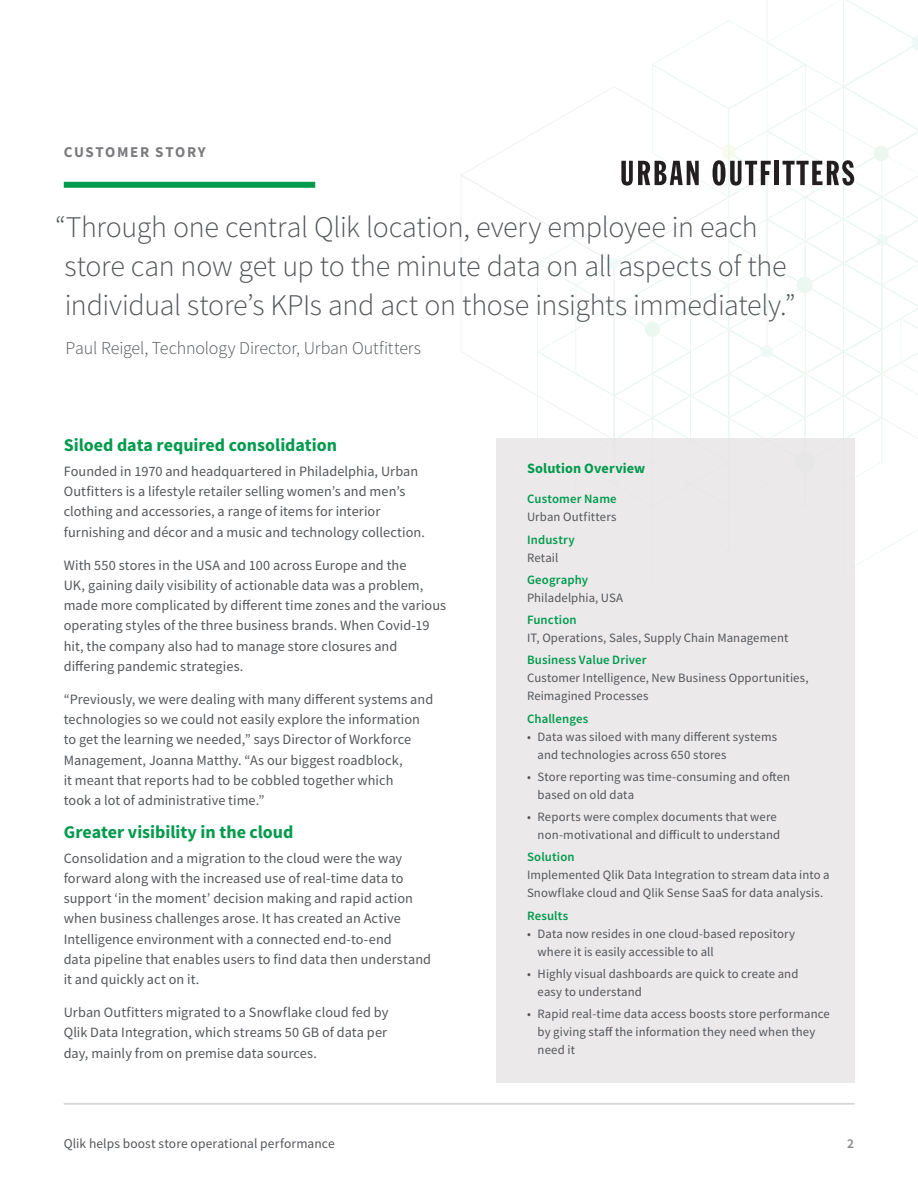
<style>
.page{position:relative;width:918px;height:1188px;background:#fff}
.page>*{position:absolute;margin:0;border:0;box-sizing:border-box;transform-origin:0 0}
.t1{font:300 30px/39px "Source Sans Pro";letter-spacing:-.01em;color:#53565a}
.Text_Sub_Heading{font:700 18px "Source Sans Pro";color:#009a4c}
.Quote_attribute{font:300 18px "Source Sans Pro";letter-spacing:-.01em;color:#53565a}
.Content_Type{font:700 15px "Source Sans Pro";letter-spacing:.11em;color:#7a797d}
.Body_copy{font:14.25px/20.2px "Source Sans Pro";letter-spacing:.005em;color:#53565a}
.Sidebar_-_Heading{font:700 14.25px "Source Sans Pro";letter-spacing:.01em;color:#009a4c}
.Footnote{font:13.5px "Source Sans Pro";letter-spacing:.01em;color:#53565a}
.t2{font:600 13.5px "Source Sans Pro";color:#89878b}
.Sidebar_-_Body_copy{font:12.75px/18px "Source Sans Pro";letter-spacing:.01em;color:#53565a}
.Sidebar_-_Subheading{font:12.75px/18px "Source Sans Pro";letter-spacing:.01em;color:#53565a}
.Sidebar_-_Subheading-2{font:600 12.75px/18px "Source Sans Pro";letter-spacing:.01em;color:#009a4c}
.s1{font-weight:400;color:#53565a}
.s2{font-weight:600;color:#009a4c}
</style>
<div class="page">
<div style="left:496px;top:438px;width:358px;height:644px;background:#e7e4e5"></div>
<hr style="left:64px;top:1103px;width:790px;height:1px;background:#d8d6d8">
<div style="left:64px;top:182px;width:251px;height:6px;background:#009a4c"></div>
<svg style="left:461px;top:0;width:457px;height:587px"></svg>
<p class="Content_Type" style="left:64px;top:142px;width:143px">CUSTOMER STORY</p>
<p class="t1" style="left:64px;top:208px;width:733px;text-indent:-9px">“Through one central Qlik location, every employee in each store can now get up to the minute data on all aspects of the individual store’s KPIs and act on those insights immediately.”</p>
<p class="Quote_attribute" style="left:66px;top:337px;width:357px">Paul Reigel, Technology Director, Urban Outfitters</p>
<p class="Text_Sub_Heading" style="left:64px;top:433px;width:275px">Siloed data required consolidation</p>
<p class="Body_copy" style="left:64px;top:461px;width:363px">Founded in 1970 and headquartered in Philadelphia, Urban Outfitters is a lifestyle retailer selling women’s and men’s clothing and accessories, a range of items for interior furnishing and décor and a music and technology collection.</p>
<p class="Body_copy" style="left:64px;top:555px;width:384px">With 550 stores in the USA and 100 across Europe and the<br>UK, gaining daily visibility of actionable data was a problem, made more complicated by different time zones and the various operating styles of the three business brands. When Covid-19 hit, the company also had to manage store closures and differing pandemic strategies.</p>
<p class="Body_copy" style="left:64px;top:689px;width:371px">“Previously, we were dealing with many different systems and technologies so we could not easily explore the information to get the learning we needed,” says Director of Workforce Management, Joanna Matthy. “As our biggest roadblock,<br>it meant that reports had to be cobbled together which<br>took a lot of administrative time.”</p>
<p class="Text_Sub_Heading" style="left:64px;top:820px;width:231px">Greater visibility in the cloud</p>
<p class="Body_copy" style="left:64px;top:848px;width:369px">Consolidation and a migration to the cloud were the way forward along with the increased use of real-time data to support ‘in the moment’ decision making and rapid action when business challenges arose. It has created an Active Intelligence environment with a connected end-to-end<br>data pipeline that enables users to find data then understand it and quickly act on it.</p>
<p class="Body_copy" style="left:64px;top:1002px;width:326px;text-align:justify">Urban Outfitters migrated to a Snowflake cloud fed by Qlik Data Integration, which streams 50 GB of data per day, mainly from on premise data sources.</p>
<p class="Sidebar_-_Heading" style="left:527px;top:458px;width:120px">Solution Overview</p>
<p class="Sidebar_-_Subheading-2" style="left:527px;top:490px;width:91px">Customer Name</p>
<p class="Sidebar_-_Body_copy" style="left:527px;top:508px;width:91px">Urban Outfitters</p>
<p class="Sidebar_-_Subheading-2" style="left:527px;top:530px;width:49px">Industry<br><span class="s1">Retail</span></p>
<p class="Sidebar_-_Subheading" style="left:527px;top:571px;width:98px"><span class="s2">Geography<br></span>Philadelphia, USA</p>
<p class="Sidebar_-_Subheading" style="left:527px;top:611px;width:263px"><span class="s2">Function<br></span>IT, Operations, Sales, Supply Chain Management</p>
<p class="Sidebar_-_Subheading" style="left:527px;top:651px;width:283px"><span class="s2">Business Value Driver<br></span>Customer Intelligence, New Business Opportunities,<br>Reimagined Processes</p>
<p class="Sidebar_-_Subheading-2" style="left:527px;top:709px;width:63px">Challenges</p>
<p class="Sidebar_-_Body_copy" style="left:538px;top:727px;width:241px;text-indent:-11px">• Data was siloed with many different systems and technologies across 650 stores</p>
<p class="Sidebar_-_Body_copy" style="left:538px;top:768px;width:254px;text-indent:-11px">• Store reporting was time-consuming and often based on old data</p>
<p class="Sidebar_-_Body_copy" style="left:527px;top:808px;width:255px;text-align:right">• Reports were complex documents that were non-motivational and difficult to understand</p>
<p class="Sidebar_-_Subheading-2" style="left:527px;top:848px;width:49px">Solution</p>
<p class="Sidebar_-_Body_copy" style="left:527px;top:866px;width:304px">Implemented Qlik Data Integration to stream data into a<br>Snowflake cloud and Qlik Sense SaaS for data analysis.</p>
<p class="Sidebar_-_Subheading-2" style="left:527px;top:906px;width:43px">Results</p>
<p class="Sidebar_-_Body_copy" style="left:538px;top:924px;width:259px;text-indent:-11px">• Data now resides in one cloud-based repository where it is easily accessible to all</p>
<p class="Sidebar_-_Body_copy" style="left:538px;top:965px;width:262px;text-indent:-11px">• Highly visual dashboards are quick to create and easy to understand</p>
<p class="Sidebar_-_Body_copy" style="left:538px;top:1005px;width:294px;text-indent:-11px">• Rapid real-time data access boosts store performance by giving staff the information they need when they need it</p>
<p class="Footnote" style="left:64px;top:1135px;width:273px">Qlik helps boost store operational performance</p>
<p class="t2" style="left:847px;top:1135px;width:8px">2</p>
</div>
